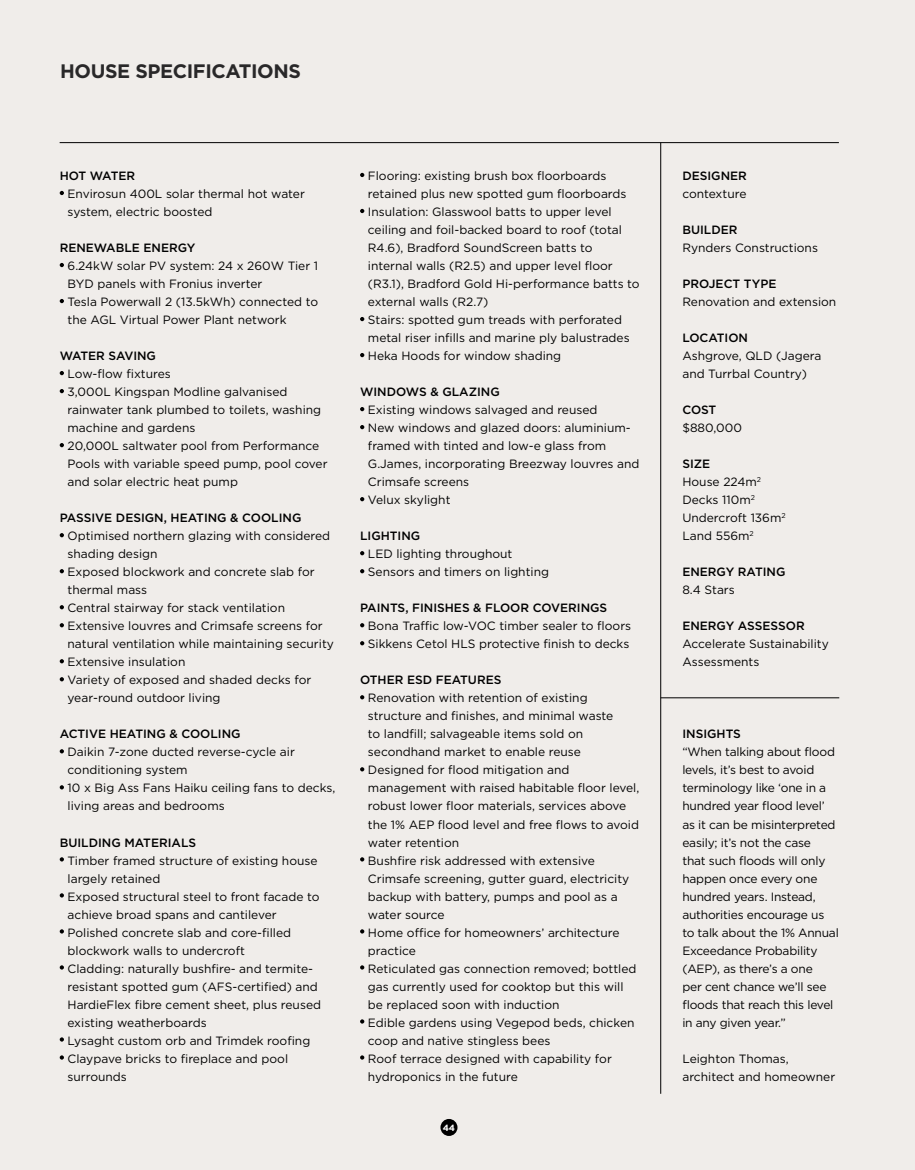
<style>
.page{position:relative;width:915px;height:1170px;background:#fff}
.page>*{position:absolute;margin:0;border:0;box-sizing:border-box;transform-origin:0 0}
.t1{font:700 19.5px "Gotham";letter-spacing:-.02em;color:#292829}
.t2{font:12px/18px "Gotham";color:#000}
.t3{font:12px/18px "Gotham";letter-spacing:-.02em;color:#000}
.t4{font:500 12px "Gotham";color:#000}
.t5{font:500 12px "Gotham";letter-spacing:-.02em;color:#000}
.t6{font:700 9px "Gotham";color:#fff}
.s1{font-weight:500}
</style>
<div class="page">
<div style="left:0;top:0;width:914px;height:1169px;background:#f0edea"></div>
<hr style="left:60px;top:142px;width:778px;height:1px;background:#000">
<div style="left:440px;top:1118px;width:17px;height:17px;background:#000;border-radius:50%"></div>
<hr style="left:660px;top:143px;width:1px;height:950px;background:#000">
<hr style="left:660px;top:697px;width:179px;height:1px;background:#000">
<svg style="left:60px;top:191px;width:4px;height:4px"></svg>
<svg style="left:60px;top:263px;width:4px;height:4px"></svg>
<svg style="left:60px;top:299px;width:4px;height:4px"></svg>
<svg style="left:60px;top:371px;width:4px;height:4px"></svg>
<svg style="left:60px;top:389px;width:4px;height:4px"></svg>
<svg style="left:60px;top:443px;width:4px;height:4px"></svg>
<svg style="left:60px;top:533px;width:4px;height:4px"></svg>
<svg style="left:60px;top:569px;width:4px;height:4px"></svg>
<svg style="left:60px;top:605px;width:4px;height:4px"></svg>
<svg style="left:60px;top:623px;width:4px;height:4px"></svg>
<svg style="left:60px;top:659px;width:4px;height:4px"></svg>
<svg style="left:60px;top:677px;width:4px;height:4px"></svg>
<svg style="left:60px;top:749px;width:4px;height:4px"></svg>
<svg style="left:60px;top:785px;width:4px;height:4px"></svg>
<svg style="left:60px;top:857px;width:4px;height:4px"></svg>
<svg style="left:60px;top:893px;width:4px;height:4px"></svg>
<svg style="left:60px;top:929px;width:4px;height:4px"></svg>
<svg style="left:60px;top:965px;width:4px;height:4px"></svg>
<svg style="left:60px;top:1037px;width:4px;height:4px"></svg>
<svg style="left:60px;top:1055px;width:4px;height:4px"></svg>
<svg style="left:360px;top:173px;width:4px;height:4px"></svg>
<svg style="left:360px;top:209px;width:4px;height:4px"></svg>
<svg style="left:360px;top:317px;width:4px;height:4px"></svg>
<svg style="left:360px;top:353px;width:4px;height:4px"></svg>
<svg style="left:360px;top:407px;width:4px;height:4px"></svg>
<svg style="left:360px;top:425px;width:4px;height:4px"></svg>
<svg style="left:360px;top:497px;width:4px;height:4px"></svg>
<svg style="left:360px;top:551px;width:4px;height:4px"></svg>
<svg style="left:360px;top:569px;width:4px;height:4px"></svg>
<svg style="left:360px;top:623px;width:4px;height:4px"></svg>
<svg style="left:360px;top:641px;width:4px;height:4px"></svg>
<svg style="left:360px;top:695px;width:4px;height:4px"></svg>
<svg style="left:360px;top:767px;width:4px;height:4px"></svg>
<svg style="left:360px;top:857px;width:4px;height:4px"></svg>
<svg style="left:360px;top:929px;width:4px;height:4px"></svg>
<svg style="left:360px;top:965px;width:4px;height:4px"></svg>
<svg style="left:360px;top:1019px;width:4px;height:4px"></svg>
<svg style="left:360px;top:1055px;width:4px;height:4px"></svg>
<h1 class="t1" style="left:60px;top:60px;width:242px">HOUSE SPECIFICATIONS</h1>
<p class="t5" style="left:60px;top:168px;width:77px">HOT WATER</p>
<p class="t2" style="left:68px;top:185px;width:239px">Envirosun 400L solar thermal hot water system, electric boosted</p>
<p class="t4" style="left:60px;top:240px;width:137px">RENEWABLE ENERGY</p>
<p class="t2" style="left:68px;top:257px;width:252px">6.24kW solar PV system: 24 x 260W Tier 1<br>BYD panels with Fronius inverter<br>Tesla Powerwall 2 (13.5kWh) connected to the AGL Virtual Power Plant network</p>
<p class="t4" style="left:60px;top:348px;width:98px">WATER SAVING</p>
<p class="t2" style="left:68px;top:365px;width:261px">Low-flow fixtures<br>3,000L Kingspan Modline galvanised rainwater tank plumbed to toilets, washing machine and gardens<br>20,000L saltwater pool from Performance Pools with variable speed pump, pool cover and solar electric heat pump</p>
<p class="t4" style="left:60px;top:510px;width:243px">PASSIVE DESIGN, HEATING &amp; COOLING</p>
<p class="t2" style="left:68px;top:527px;width:268px">Optimised northern glazing with considered shading design<br>Exposed blockwork and concrete slab for thermal mass<br>Central stairway for stack ventilation Extensive louvres and Crimsafe screens for natural ventilation while maintaining security Extensive insulation<br>Variety of exposed and shaded decks for year-round outdoor living</p>
<p class="t4" style="left:60px;top:726px;width:182px">ACTIVE HEATING &amp; COOLING</p>
<p class="t2" style="left:68px;top:743px;width:269px">Daikin 7-zone ducted reverse-cycle air conditioning system<br>10 x Big Ass Fans Haiku ceiling fans to decks, living areas and bedrooms</p>
<p class="t4" style="left:60px;top:834px;width:138px">BUILDING MATERIALS</p>
<p class="t2" style="left:68px;top:851px;width:255px">Timber framed structure of existing house largely retained<br>Exposed structural steel to front facade to achieve broad spans and cantilever Polished concrete slab and core-filled blockwork walls to undercroft<br>Cladding: naturally bushfire- and termite&shy;resistant spotted gum (AFS-certified) and HardieFlex fibre cement sheet, plus reused existing weatherboards<br>Lysaght custom orb and Trimdek roofing Claypave bricks to fireplace and pool surrounds</p>
<p class="t2" style="left:368px;top:167px;width:273px">Flooring: existing brush box floorboards retained plus new spotted gum floorboards Insulation: Glasswool batts to upper level ceiling and foil-backed board to roof (total R4.6), Bradford SoundScreen batts to internal walls (R2.5) and upper level floor (R3.1), Bradford Gold Hi-performance batts to external walls (R2.7)<br>Stairs: spotted gum treads with perforated metal riser infills and marine ply balustrades Heka Hoods for window shading</p>
<p class="t4" style="left:360px;top:384px;width:141px">WINDOWS &amp; GLAZING</p>
<p class="t2" style="left:368px;top:401px;width:273px">Existing windows salvaged and reused<br>New windows and glazed doors: aluminium&shy;framed with tinted and low-e glass from<br>G.James, incorporating Breezway louvres and<br>Crimsafe screens<br>Velux skylight</p>
<p class="t4" style="left:360px;top:528px;width:62px">LIGHTING</p>
<p class="t2" style="left:368px;top:545px;width:182px">LED lighting throughout<br>Sensors and timers on lighting</p>
<p class="t4" style="left:360px;top:600px;width:248px">PAINTS, FINISHES &amp; FLOOR COVERINGS</p>
<p class="t2" style="left:368px;top:617px;width:265px">Bona Traffic low-VOC timber sealer to floors<br>Sikkens Cetol HLS protective finish to decks</p>
<p class="t4" style="left:360px;top:672px;width:143px">OTHER ESD FEATURES</p>
<p class="t2" style="left:368px;top:689px;width:273px">Renovation with retention of existing structure and finishes, and minimal waste<br>to landfill; salvageable items sold on secondhand market to enable reuse Designed for flood mitigation and management with raised habitable floor level, robust lower floor materials, services above the 1% AEP flood level and free flows to avoid water retention<br>Bushfire risk addressed with extensive Crimsafe screening, gutter guard, electricity backup with battery, pumps and pool as a water source<br>Home office for homeowners’ architecture practice<br>Reticulated gas connection removed; bottled gas currently used for cooktop but this will be replaced soon with induction<br>Edible gardens using Vegepod beds, chicken coop and native stingless bees<br>Roof terrace designed with capability for hydroponics in the future</p>
<p class="t6" style="left:442px;top:1122px;width:14px">44</p>
<p class="t4" style="left:682px;top:168px;width:66px">DESIGNER</p>
<p class="t2" style="left:682px;top:185px;width:66px">contexture</p>
<p class="t4" style="left:682px;top:222px;width:57px">BUILDER</p>
<p class="t2" style="left:682px;top:239px;width:137px">Rynders Constructions</p>
<p class="t4" style="left:682px;top:276px;width:95px">PROJECT TYPE</p>
<p class="t2" style="left:682px;top:293px;width:155px">Renovation and extension</p>
<p class="t4" style="left:682px;top:330px;width:67px">LOCATION</p>
<p class="t2" style="left:682px;top:347px;width:140px">Ashgrove, QLD (Jagera and Turrbal Country)</p>
<p class="t4" style="left:682px;top:402px;width:36px">COST</p>
<p class="t2" style="left:682px;top:419px;width:61px">$880,000</p>
<p class="t2" style="left:682px;top:455px;width:105px"><span class="s1">SIZE<br></span>House 224m<sup>2<br></sup>Decks 110m<sup>2<br></sup>Undercroft 136m<sup>2<br></sup>Land 556m<sup>2</sup></p>
<p class="t4" style="left:682px;top:564px;width:105px">ENERGY RATING</p>
<p class="t2" style="left:682px;top:581px;width:54px">8.4 Stars</p>
<p class="t4" style="left:682px;top:618px;width:124px">ENERGY ASSESSOR</p>
<p class="t2" style="left:682px;top:635px;width:148px">Accelerate Sustainability<br>Assessments</p>
<p class="t4" style="left:682px;top:726px;width:60px">INSIGHTS</p>
<p class="t3" style="left:682px;top:743px;width:158px">“When talking about flood levels, it’s best to avoid terminology like ‘one in a hundred year flood level’ as it can be misinterpreted easily; it’s not the case<br>that such floods will only happen once every one hundred years. Instead, authorities encourage us to talk about the 1% Annual<br>Exceedance Probability (AEP), as there’s a one<br>per cent chance we’ll see floods that reach this level in any given year.”</p>
<p class="t2" style="left:682px;top:1049px;width:154px">Leighton Thomas, architect and homeowner</p>
</div>
